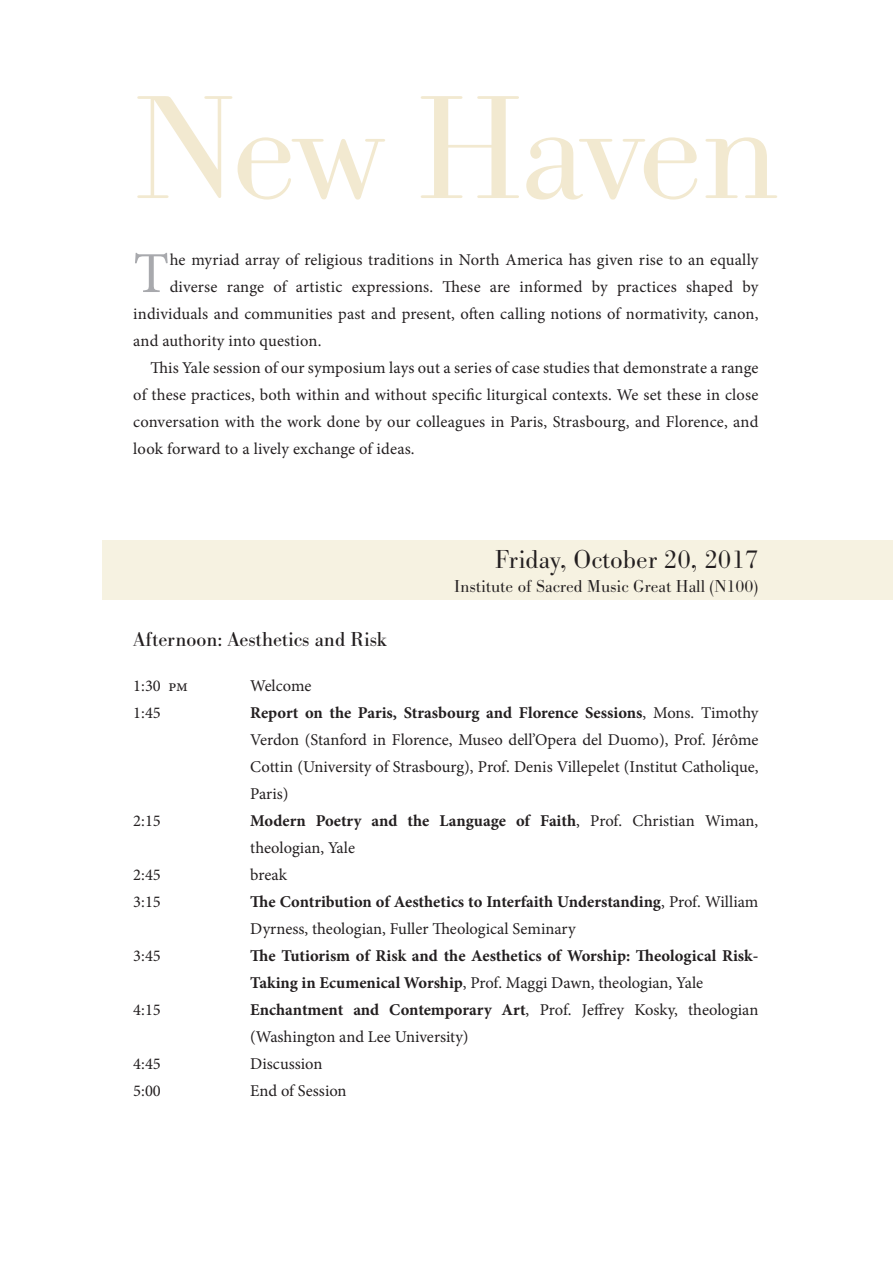
<style>
.page{position:relative;width:893px;height:1263px;background:#fff}
.page>*{position:absolute;margin:0;border:0;box-sizing:border-box;transform-origin:0 0}
.t1{font:152.7px "Bodoni Antiqua T Light Ro 1";letter-spacing:-.04em;color:#f2e9d0}
.t2{font:58.05px "Minion Pro";color:#a8a9ad}
.chapter_title{font:27px "Bodoni Antiqua T Light Ro 1";color:#231f20}
.t3{font:21px "Bodoni Antiqua T";color:#231f20}
.chapter_title-2{font:18px "Bodoni Antiqua T Light Ro 1";color:#231f20}
.t4{font:16.5px/27px "Minion Pro";letter-spacing:.005em;color:#231f20}
.t5{font:700 16.5px/27px "Minion Pro";color:#231f20}
.s1{font-weight:700}
.s2{font-weight:400}
</style>
<div class="page">
<div style="left:102px;top:540px;width:791px;height:60px;background:#f6f2e1"></div>
<p class="t1" style="left:134px;top:66px;width:647px">New Haven</p>
<p class="t2" style="left:133px;top:235px;width:37px">T</p>
<p class="t4" style="left:170px;top:246px;width:590px">he myriad array of religious traditions in North America has given rise to an equally</p>
<p class="t4" style="left:170px;top:273px;width:590px">diverse range of artistic expressions. These are informed by practices shaped by</p>
<p class="t4" style="left:133px;top:300px;width:627px">individuals and communities past and present, often calling notions of normativity, canon,</p>
<p class="t4" style="left:133px;top:327px;width:190px">and authority into question.</p>
<p class="t4" style="left:133px;top:354px;width:627px;text-align:justify;text-indent:17px">This Yale session of our symposium lays out a series of case studies that demonstrate a range of these practices, both within and without specific liturgical contexts. We set these in close conversation with the work done by our colleagues in Paris, Strasbourg, and Florence, and look forward to a lively exchange of ideas.</p>
<p class="chapter_title" style="left:495px;top:545px;width:265px">Friday, October 20, 2017</p>
<p class="chapter_title-2" style="left:454px;top:576px;width:306px">Institute of Sacred Music Great Hall (N100)</p>
<p class="t3" style="left:133px;top:627px;width:255px">Afternoon: Aesthetics and Risk</p>
<p class="t4" style="left:133px;top:672px;width:56px">1:30 pm</p>
<p class="t4" style="left:250px;top:672px;width:63px">Welcome</p>
<p class="t4" style="left:133px;top:699px;width:29px">1:45</p>
<p class="t4" style="left:250px;top:699px;width:510px;text-align:justify"><span class="s1">Report on the Paris, Strasbourg and Florence Sessions</span>, Mons. Timothy Verdon (Stanford in Florence, Museo dell’Opera del Duomo), Prof. Jérôme Cottin (University of Strasbourg), Prof. Denis Villepelet (Institut Catholique, Paris)</p>
<p class="t4" style="left:133px;top:807px;width:29px">2:15</p>
<p class="t4" style="left:250px;top:807px;width:510px"><span class="s1">Modern Poetry and the Language of Faith</span>, Prof. Christian Wiman, theologian, Yale</p>
<p class="t4" style="left:133px;top:861px;width:29px">2:45</p>
<p class="t4" style="left:250px;top:861px;width:38px">break</p>
<p class="t4" style="left:133px;top:888px;width:29px">3:15</p>
<p class="t4" style="left:250px;top:888px;width:510px"><span class="s1">The Contribution of Aesthetics to Interfaith Understanding</span>, Prof. William<br>Dyrness, theologian, Fuller Theological Seminary</p>
<p class="t4" style="left:133px;top:942px;width:29px">3:45</p>
<p class="t5" style="left:250px;top:942px;width:510px">The Tutiorism of Risk and the Aesthetics of Worship: Theological Risk-<br>Taking in Ecumenical Worship<span class="s2">, Prof. Maggi Dawn, theologian, Yale</span></p>
<p class="t4" style="left:133px;top:996px;width:29px">4:15</p>
<p class="t4" style="left:250px;top:996px;width:510px"><span class="s1">Enchantment and Contemporary Art</span>, Prof. Jeffrey Kosky, theologian (Washington and Lee University)</p>
<p class="t4" style="left:133px;top:1050px;width:29px">4:45</p>
<p class="t4" style="left:250px;top:1050px;width:74px">Discussion</p>
<p class="t4" style="left:133px;top:1077px;width:29px">5:00</p>
<p class="t4" style="left:250px;top:1077px;width:98px">End of Session</p>
</div>
